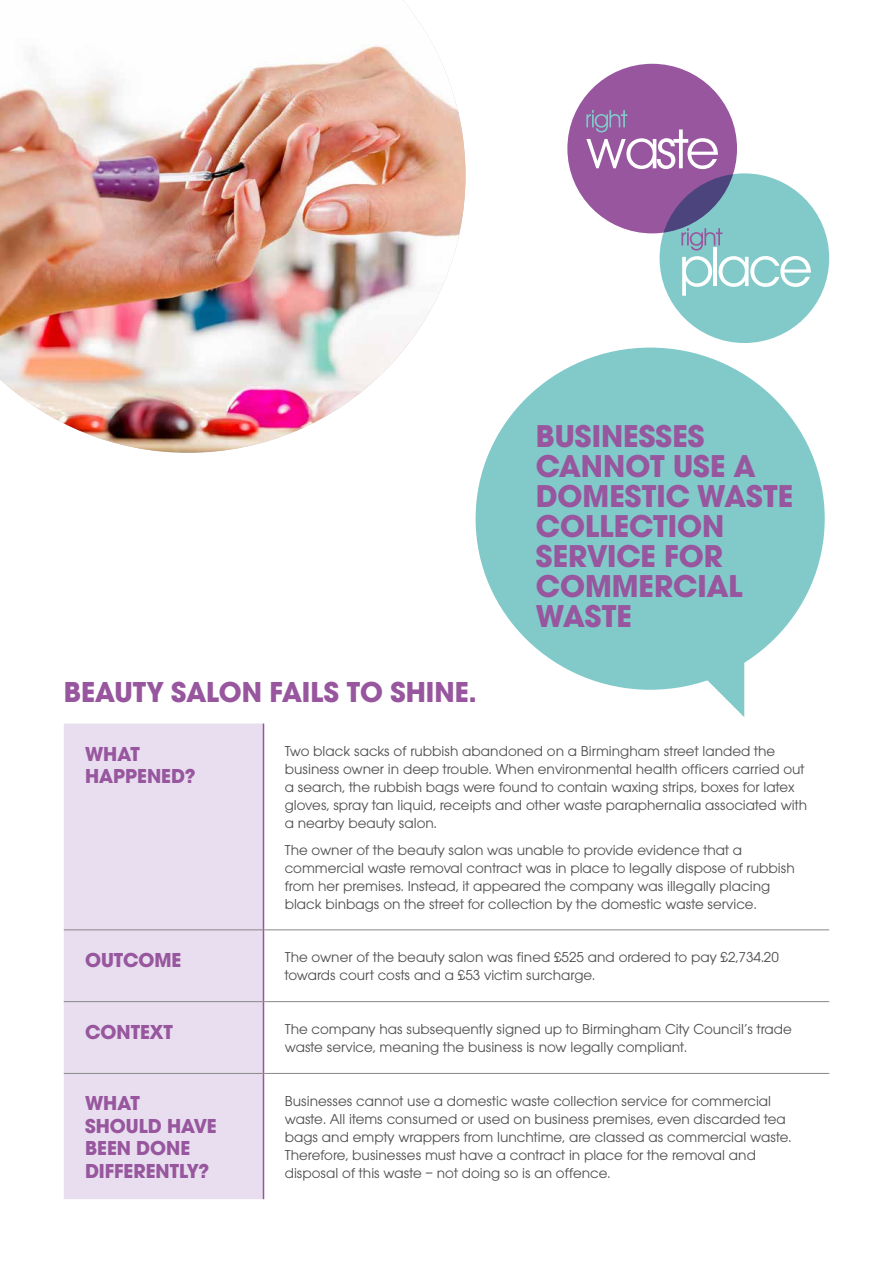
<style>
.page{position:relative;width:893px;height:1263px;background:#fff}
.page>*{position:absolute;margin:0;border:0;box-sizing:border-box;transform-origin:0 0}
.t1{font:700 32.85px/30px "Avant Garde Md ITC";color:#97569e}
.t2{font:700 30px "Avant Garde Md ITC";color:#97569e}
.t3{font:700 21px/22.5px "Avant Garde Md ITC";color:#97569e}
.t4{font:15px/18px "Avant Garde ITC";color:#504f4f}
</style>
<div class="page">
<div style="left:660px;top:173px;width:169px;height:170px;background:#82cac9;border-radius:50%"></div>
<div style="left:567px;top:64px;width:170px;height:169px;background:#97569e;border-radius:50%"></div>
<svg style="left:586px;top:110px;width:132px;height:59px"></svg>
<svg style="left:681px;top:228px;width:130px;height:68px"></svg>
<div style="left:64px;top:723px;width:199px;height:476px;background:#e8deef"></div>
<hr style="left:64px;top:929px;width:199px;height:1px;background:#878787">
<hr style="left:264px;top:929px;width:565px;height:1px;background:#878787">
<hr style="left:64px;top:1001px;width:199px;height:1px;background:#878787">
<hr style="left:264px;top:1001px;width:565px;height:1px;background:#878787">
<hr style="left:64px;top:1073px;width:199px;height:1px;background:#878787">
<hr style="left:264px;top:1073px;width:565px;height:1px;background:#878787">
<hr style="left:263px;top:723px;width:1px;height:207px;background:#97569e">
<hr style="left:263px;top:930px;width:1px;height:72px;background:#97569e">
<hr style="left:263px;top:1002px;width:1px;height:71px;background:#97569e">
<hr style="left:263px;top:1073px;width:1px;height:126px;background:#97569e">
<img style="left:0;top:0;width:465px;height:453px">
<div style="left:476px;top:348px;width:349px;height:342px;background:#82cac9;border-radius:50%"></div>
<svg style="left:650px;top:664px;width:94px;height:53px"></svg>
<h2 class="t2" style="left:64px;top:674px;width:414px">BEAUTY SALON FAILS TO SHINE.</h2>
<h1 class="t1" style="left:536px;top:420px;width:259px">BUSINESSES<br>CANNOT USE A<br>DOMESTIC WASTE<br>COLLECTION<br>SERVICE FOR<br>COMMERCIAL<br>WASTE</h1>
<h3 class="t3" style="left:85px;top:742px;width:112px">WHAT<br>HAPPENED?</h3>
<p class="t4" style="left:285px;top:742px;width:524px">Two black sacks of rubbish abandoned on a Birmingham street landed the business owner in deep trouble. When environmental health officers carried out a search, the rubbish bags were found to contain waxing strips, boxes for latex gloves, spray tan liquid, receipts and other waste paraphernalia associated with a nearby beauty salon.</p>
<p class="t4" style="left:285px;top:841px;width:512px">The owner of the beauty salon was unable to provide evidence that a commercial waste removal contract was in place to legally dispose of rubbish from her premises. Instead, it appeared the company was illegally placing black binbags on the street for collection by the domestic waste service.</p>
<h3 class="t3" style="left:85px;top:948px;width:98px">OUTCOME</h3>
<p class="t4" style="left:285px;top:948px;width:496px">The owner of the beauty salon was fined £525 and ordered to pay £2,734.20 towards court costs and a £53 victim surcharge.</p>
<h3 class="t3" style="left:85px;top:1020px;width:89px">CONTEXT</h3>
<p class="t4" style="left:285px;top:1020px;width:509px">The company has subsequently signed up to Birmingham City Council’s trade waste service, meaning the business is now legally compliant.</p>
<h3 class="t3" style="left:85px;top:1092px;width:133px">WHAT<br>SHOULD HAVE<br>BEEN DONE<br>DIFFERENTLY?</h3>
<p class="t4" style="left:285px;top:1092px;width:508px">Businesses cannot use a domestic waste collection service for commercial waste. All items consumed or used on business premises, even discarded tea bags and empty wrappers from lunchtime, are classed as commercial waste.<br>Therefore, businesses must have a contract in place for the removal and disposal of this waste – not doing so is an offence.</p>
</div>
